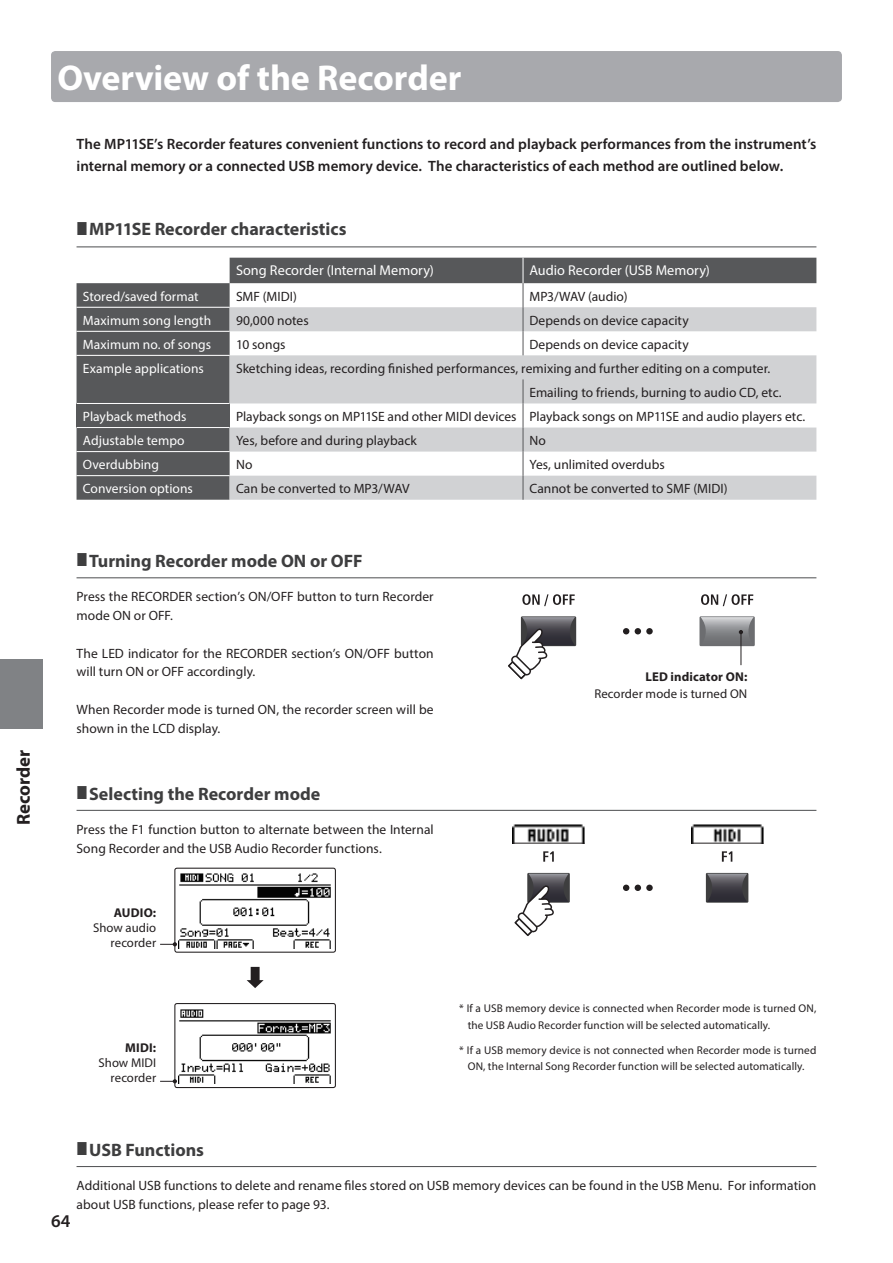
<style>
.page{position:relative;width:893px;height:1263px;background:#fff}
.page>*{position:absolute;margin:0;border:0;box-sizing:border-box;transform-origin:0 0}
.t1{font:700 36px "Myriad Pro";letter-spacing:-.005em;color:#fff}
.t2{font:700 18.75px "Myriad Pro";color:#231f20}
.t3{font:700 18px "Myriad Pro";color:#3e3e3f}
.t4{font:600 18px "Myriad Pro";color:#231f20}
.t5{font:600 15px/22.5px "Myriad Pro";color:#231f20}
.t6{font:14.25px "Myriad Pro";letter-spacing:.005em;color:#fff}
.t7{font:13.5px/18.8px "Myriad Pro";letter-spacing:.005em;color:#231f20}
.t8{font:13.5px "Myriad Pro";letter-spacing:.005em;color:#fff}
.t9{font:12.75px/15px "Myriad Pro";letter-spacing:.01em;color:#231f20;text-align:right}
.t10{font:700 12.75px "Myriad Pro";letter-spacing:.01em;color:#231f20}
.t11{font:11.25px/16.5px "Myriad Pro";letter-spacing:.015em;color:#231f20}
</style>
<div class="page">
<div style="left:0;top:659px;width:43px;height:69px;background:#808285"></div>
<div style="left:51px;top:51px;width:791px;height:51px;background:#a8a9ad;border-radius:4px"></div>
<hr style="left:77px;top:246px;width:739px;height:1px;background:#57585a">
<hr style="left:77px;top:577px;width:739px;height:1px;background:#57585a">
<hr style="left:77px;top:810px;width:739px;height:1px;background:#57585a">
<hr style="left:77px;top:1166px;width:739px;height:1px;background:#57585a">
<svg style="left:77px;top:258px;width:739px;height:242px;fill:#57585a"></svg>
<div style="left:77px;top:308px;width:153px;height:167px;background:#57585a"></div>
<svg style="left:230px;top:307px;width:586px;height:193px;fill:#d1d2d4"></svg>
<div style="left:77px;top:403px;width:153px;height:24px;background:#57585a"></div>
<hr style="left:77px;top:307px;width:153px;height:1px;background:#fff">
<hr style="left:77px;top:331px;width:153px;height:1px;background:#fff">
<hr style="left:77px;top:355px;width:153px;height:1px;background:#fff">
<hr style="left:77px;top:403px;width:153px;height:1px;background:#fff">
<hr style="left:77px;top:427px;width:153px;height:1px;background:#fff">
<hr style="left:77px;top:451px;width:153px;height:1px;background:#fff">
<hr style="left:77px;top:475px;width:153px;height:1px;background:#fff">
<svg style="left:523px;top:379px;width:1px;height:121px"></svg>
<svg style="left:523px;top:258px;width:1px;height:97px"></svg>
<svg style="left:247px;top:967px;width:17px;height:21px"></svg>
<img style="left:179px;top:1009px;width:152px;height:75px">
<div style="left:174px;top:1003px;width:162px;height:85px;border:1px solid #231f20;border-radius:2px"></div>
<img style="left:179px;top:873px;width:152px;height:75px">
<div style="left:174px;top:868px;width:162px;height:85px;border:1px solid #231f20;border-radius:2px"></div>
<svg style="left:160px;top:942px;width:17px;height:4px"></svg>
<svg style="left:160px;top:1079px;width:17px;height:4px"></svg>
<div style="left:699px;top:616px;width:56px;height:30px;background:#6c6d70"></div>
<svg style="left:701px;top:594px;width:52px;height:12px"></svg>
<svg style="left:522px;top:594px;width:53px;height:12px"></svg>
<svg style="left:521px;top:616px;width:55px;height:30px"></svg>
<svg style="left:623px;top:628px;width:6px;height:6px"></svg>
<svg style="left:635px;top:628px;width:6px;height:6px"></svg>
<div style="left:646px;top:628px;width:7px;height:6px;background:#231f20;border-radius:50%"></div>
<svg style="left:701px;top:617px;width:52px;height:28px"></svg>
<hr style="left:740px;top:631px;width:1px;height:34px;background:#231f20">
<svg style="left:508px;top:617px;width:67px;height:62px"></svg>
<svg style="left:623px;top:885px;width:6px;height:6px"></svg>
<svg style="left:635px;top:885px;width:6px;height:6px"></svg>
<div style="left:646px;top:885px;width:7px;height:6px;background:#231f20;border-radius:50%"></div>
<svg style="left:543px;top:851px;width:11px;height:11px"></svg>
<div style="left:527px;top:873px;width:43px;height:30px;background:#3e3e3f"></div>
<svg style="left:722px;top:851px;width:10px;height:11px"></svg>
<svg style="left:706px;top:873px;width:42px;height:30px"></svg>
<svg style="left:707px;top:874px;width:40px;height:28px"></svg>
<img style="left:512px;top:825px;width:73px;height:18px">
<hr style="left:513px;top:843px;width:71px;height:1px;background:#231f20">
<img style="left:691px;top:825px;width:72px;height:18px">
<hr style="left:691px;top:843px;width:72px;height:1px;background:#231f20">
<svg style="left:514px;top:874px;width:54px;height:62px"></svg>
<h2 class="t2" style="left:11px;top:825px;width:77px;rotate:-90deg">Recorder</h2>
<h1 class="t1" style="left:57px;top:54px;width:405px">Overview of the Recorder</h1>
<p class="t5" style="left:77px;top:132px;width:741px">The MP11SE’s Recorder features convenient functions to record and playback performances from the instrument’s internal memory or a connected USB memory device. The characteristics of each method are outlined below.</p>
<h3 class="t3" style="left:89px;top:217px;width:259px">MP11SE Recorder characteristics</h3>
<p class="t6" style="left:236px;top:261px;width:199px">Song Recorder (Internal Memory)</p>
<p class="t6" style="left:529px;top:261px;width:182px">Audio Recorder (USB Memory)</p>
<p class="t8" style="left:83px;top:288px;width:117px">Stored/saved format</p>
<p class="t7" style="left:236px;top:287px;width:62px">SMF (MIDI)</p>
<p class="t7" style="left:529px;top:287px;width:100px">MP3/WAV (audio)</p>
<p class="t8" style="left:83px;top:312px;width:130px">Maximum song length</p>
<p class="t7" style="left:236px;top:311px;width:74px">90,000 notes</p>
<p class="t7" style="left:529px;top:311px;width:161px">Depends on device capacity</p>
<p class="t8" style="left:83px;top:336px;width:130px">Maximum no. of songs</p>
<p class="t7" style="left:236px;top:335px;width:51px">10 songs</p>
<p class="t7" style="left:529px;top:335px;width:161px">Depends on device capacity</p>
<p class="t8" style="left:83px;top:360px;width:122px">Example applications</p>
<p class="t7" style="left:529px;top:356px;width:254px;line-height:24px;text-indent:-293px">Sketching ideas, recording finished performances, remixing and further editing on a computer.<br>Emailing to friends, burning to audio CD, etc.</p>
<p class="t8" style="left:83px;top:408px;width:105px">Playback methods</p>
<p class="t7" style="left:236px;top:407px;width:571px">Playback songs on MP11SE and other MIDI devices Playback songs on MP11SE and audio players etc.</p>
<p class="t8" style="left:83px;top:432px;width:103px">Adjustable tempo</p>
<p class="t7" style="left:236px;top:431px;width:182px">Yes, before and during playback</p>
<p class="t7" style="left:529px;top:431px;width:18px">No</p>
<p class="t8" style="left:83px;top:456px;width:78px">Overdubbing</p>
<p class="t7" style="left:236px;top:455px;width:18px">No</p>
<p class="t7" style="left:529px;top:455px;width:137px">Yes, unlimited overdubs</p>
<p class="t8" style="left:83px;top:480px;width:112px">Conversion options</p>
<p class="t7" style="left:236px;top:479px;width:175px">Can be converted to MP3/WAV</p>
<p class="t7" style="left:529px;top:479px;width:200px">Cannot be converted to SMF (MIDI)</p>
<h3 class="t3" style="left:89px;top:549px;width:275px">Turning Recorder mode ON or OFF</h3>
<p class="t7" style="left:77px;top:587px;width:359px">Press the RECORDER section’s ON/OFF button to turn Recorder mode ON or OFF.</p>
<p class="t7" style="left:77px;top:643px;width:359px">The LED indicator for the RECORDER section’s ON/OFF button will turn ON or OFF accordingly.</p>
<p class="t7" style="left:77px;top:700px;width:359px">When Recorder mode is turned ON, the recorder screen will be shown in the LCD display.</p>
<h3 class="t3" style="left:89px;top:782px;width:232px">Selecting the Recorder mode</h3>
<p class="t7" style="left:77px;top:820px;width:359px">Press the F1 function button to alternate between the Internal<br>Song Recorder and the USB Audio Recorder functions.</p>
<p class="t10" style="left:114px;top:905px;width:44px">AUDIO:</p>
<p class="t9" style="left:93px;top:920px;width:65px">Show audio recorder</p>
<p class="t10" style="left:125px;top:1040px;width:33px">MIDI:</p>
<p class="t9" style="left:98px;top:1055px;width:59px">Show MIDI recorder</p>
<p class="t10" style="left:645px;top:668px;width:103px">LED indicator ON:</p>
<p class="t9" style="left:594px;top:686px;width:154px">Recorder mode is turned ON</p>
<p class="t11" style="left:468px;top:1000px;width:350px;text-indent:-9px">* If a USB memory device is connected when Recorder mode is turned ON, the USB Audio Recorder function will be selected automatically.</p>
<p class="t11" style="left:459px;top:1041px;width:359px;text-align:center">* If a USB memory device is not connected when Recorder mode is turned<br>ON, the Internal Song Recorder function will be selected automatically.</p>
<h3 class="t3" style="left:89px;top:1138px;width:116px">USB Functions</h3>
<p class="t7" style="left:77px;top:1176px;width:741px">Additional USB functions to delete and rename files stored on USB memory devices can be found in the USB Menu. For information about USB functions, please refer to page 93.</p>
<h3 class="t4" style="left:51px;top:1209px;width:21px">64</h3>
</div>
